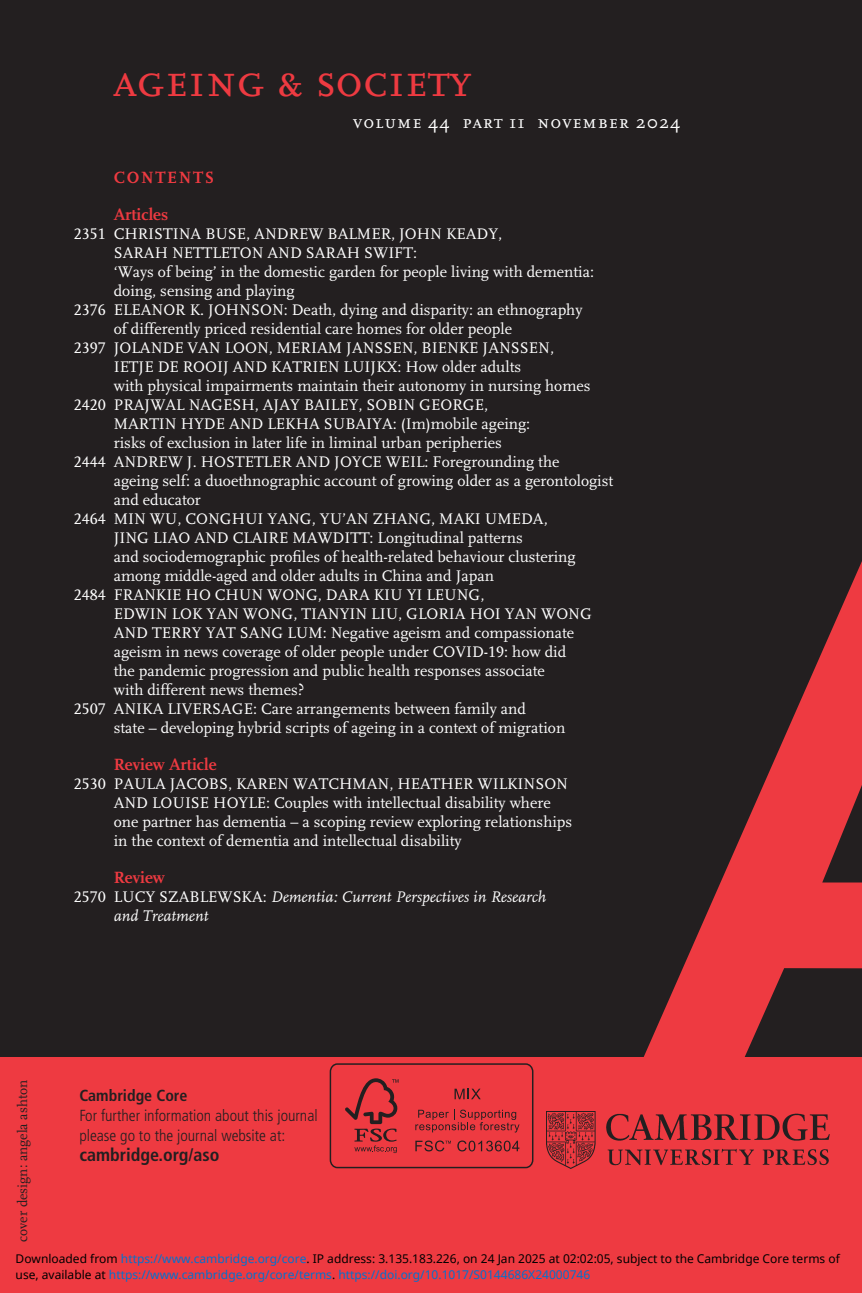
<style>
.page{position:relative;width:862px;height:1293px;background:#231f20}
.page>*{position:absolute;margin:0;border:0;box-sizing:border-box;transform-origin:0 0}
.t1{font:48px "FF Scala Caps";color:#ee3a41}
.t2{font:19px "FF Scala Caps";letter-spacing:.05em;color:#fff}
.t3{font:700 condensed 18px "Frutiger";color:#231f20}
.t4{font:700 17px "Scala LF";color:#ee3a41}
.t5{font:700 17px/37px "Scala LF";letter-spacing:.05em;color:#ee3a41}
.t6{font:16px/19px "Scala LF";color:#fff}
.t7{font:300 condensed 16px/20px "Frutiger";color:#231f20}
.t8{font:italic 16px/19px "Scala LF";color:#fff}
.t9{font:14px "Scala LF";color:#231f20}
.t10{font:12px "Noto Sans";color:#000}
.t11{font:12px "Noto Sans";color:#0172cf}
.s1{font-style:normal}
.s2{font-weight:700}
.s3{color:#0172cf}
.s4{color:#000}
</style>
<div class="page">
<div style="left:0;top:1057px;width:862px;height:236px;background:#ee3a41"></div>
<svg style="left:643px;top:561px;width:219px;height:577px"></svg>
<img style="left:546px;top:1111px;width:283px;height:58px">
<div style="left:330px;top:1063px;width:203px;height:105px;border:1px solid #231f20;border-radius:7px"></div>
<svg style="left:345px;top:1078px;width:53px;height:75px"></svg>
<svg style="left:454px;top:1088px;width:27px;height:11px"></svg>
<svg style="left:415px;top:1109px;width:104px;height:23px"></svg>
<svg style="left:415px;top:1140px;width:36px;height:11px"></svg>
<svg style="left:457px;top:1140px;width:62px;height:11px"></svg>
<p class="t1" style="left:113px;top:54px;width:359px">ageing &amp; society</p>
<p class="t2" style="left:353px;top:111px;width:329px">volume 44 part 11 november 2024</p>
<p class="t5" style="left:114px;top:159px;width:102px">CONTENTS<br>Articles</p>
<p class="t6" style="left:74px;top:224px;width:430px">2351 Christina Buse, Andrew Balmer, John Keady,</p>
<p class="t6" style="left:114px;top:243px;width:305px">Sarah Nettleton and Sarah Swift:</p>
<p class="t6" style="left:114px;top:262px;width:482px">‘Ways of being’ in the domestic garden for people living with dementia:</p>
<p class="t6" style="left:114px;top:281px;width:182px">doing, sensing and playing</p>
<p class="t6" style="left:74px;top:300px;width:510px">2376 Eleanor K. Johnson: Death, dying and disparity: an ethnography</p>
<p class="t6" style="left:114px;top:319px;width:400px">of differently priced residential care homes for older people</p>
<p class="t6" style="left:74px;top:338px;width:482px">2397 Jolande van Loon, Meriam Janssen, Bienke Janssen,</p>
<p class="t6" style="left:114px;top:357px;width:409px">Ietje de Rooij and Katrien Luijkx: How older adults</p>
<p class="t6" style="left:114px;top:376px;width:478px">with physical impairments maintain their autonomy in nursing homes</p>
<p class="t6" style="left:74px;top:395px;width:416px">2420 Prajwal Nagesh, Ajay Bailey, S obin George,</p>
<p class="t6" style="left:114px;top:414px;width:418px">Martin Hyde and Lekha S ubaiya: (Im)mobile ageing:</p>
<p class="t6" style="left:114px;top:433px;width:390px">risks of exclusion in later life in liminal urban peripheries</p>
<p class="t6" style="left:74px;top:452px;width:487px">2444 Andrew J. Hostetler and Joyc e Weil: Foregrounding the</p>
<p class="t6" style="left:114px;top:471px;width:501px">ageing self: a duoethnographic account of growing older as a gerontologist</p>
<p class="t6" style="left:114px;top:490px;width:89px">and educator</p>
<p class="t6" style="left:74px;top:509px;width:475px">2464 Min Wu, Conghui Yang, Yu’an Zhang, Maki Umeda,</p>
<p class="t6" style="left:114px;top:528px;width:411px">Jing Liao and Claire Mawditt: Longitudinal patterns</p>
<p class="t6" style="left:114px;top:547px;width:463px">and sociodemographic profiles of health-related behaviour clustering</p>
<p class="t6" style="left:114px;top:566px;width:382px">among middle-aged and older adults in China and Japan</p>
<p class="t6" style="left:74px;top:585px;width:412px">2484 Frankie Ho Chun Wong, Dara Kiu Yi Leung,</p>
<p class="t6" style="left:114px;top:604px;width:480px">Edwin Lok Yan Wong, Tianyin Liu, Gloria Hoi Yan Wong</p>
<p class="t6" style="left:114px;top:623px;width:462px">and Terry Yat Sang Lum: Negative ageism and compassionate</p>
<p class="t6" style="left:114px;top:642px;width:341px">ageism in news coverage of older people under COVID</p>
<p class="t6" style="left:484px;top:642px;width:84px">-19: how did</p>
<p class="t6" style="left:114px;top:661px;width:433px">the pandemic progression and public health responses associate</p>
<p class="t6" style="left:114px;top:680px;width:192px">with different news themes?</p>
<p class="t6" style="left:74px;top:699px;width:454px">2507 Anika Liversage: Care arrangements between family and</p>
<p class="t6" style="left:114px;top:718px;width:453px">state – developing hybrid scripts of ageing in a context of migration</p>
<p class="t4" style="left:114px;top:755px;width:104px">Review Article</p>
<p class="t6" style="left:114px;top:774px;width:460px;text-indent:-40px">2530 Paula Jacobs, Karen Watchman, Heather Wilkinson and Louise Hoyle: Couples with intellectual disability where one partner has dementia – a scoping review exploring relationships in the context of dementia and intellectual disability</p>
<p class="t4" style="left:114px;top:868px;width:53px">Review</p>
<p class="t8" style="left:114px;top:887px;width:434px;text-indent:-40px"><span class="s1">2570 Lucy Szablewska:</span> Dementia: Current Perspectives in Research and Treatment</p>
<p class="t9" style="left:14px;top:1242px;width:163px;rotate:-90deg">cover design: angela ashton</p>
<p class="t7" style="left:79px;top:1085px;width:240px"><span class="s2">Cambridge Core<br></span>For further information about this journal please go to the journal website at:</p>
<p class="t3" style="left:79px;top:1144px;width:142px">cambridge.org/aso</p>
<p class="t10" style="left:16px;top:1250px;width:826px">Downloaded from <span class="s3">https://www.cambridge.org/core</span>. IP address: 3.135.183.226, on 24 Jan 2025 at 02:02:05, subject to the Cambridge Core terms of</p>
<p class="t11" style="left:16px;top:1266px;width:576px"><span class="s4">use, available at</span> https://www.cambridge.org/core/terms<span class="s4">.</span> https://doi.org/10.1017/S0144686X24000746</p>
</div>
